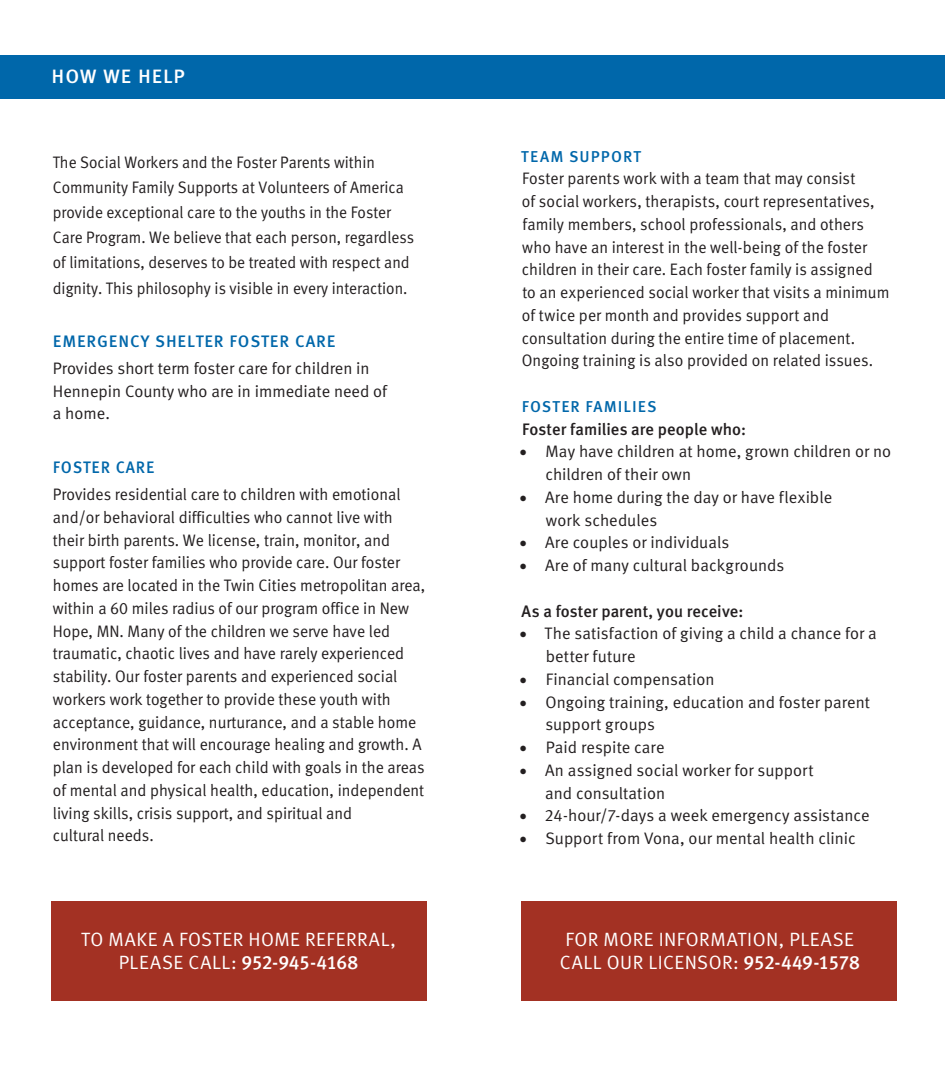
<style>
.page{position:relative;width:945px;height:1071px;background:#fff}
.page>*{position:absolute;margin:0;border:0;box-sizing:border-box;transform-origin:0 0}
.t1{font:19.25px/22.8px "Meta Normal LF";letter-spacing:.025em;color:#fff;text-align:center}
.t2{font:19.25px "Meta Medium Caps";letter-spacing:.05em;color:#fff}
.Emphasis{font:16.62px/22.8px "Meta Normal LF";color:#231f20;scale:.96 1}
.Emphasis-2{font:16.62px/22.8px "Meta Normal LF";color:#231f20}
.Emphasis-3{font:16.62px "Meta Normal LF";color:#231f20;scale:.94 1}
.t3{font:500 16.62px "Meta";letter-spacing:.005em;color:#231f20}
.t4{font:16.62px "Meta Medium LF";letter-spacing:.005em;color:#231f20}
.Emphasis-4{font:16.62px "Meta Medium Caps";letter-spacing:.05em;color:#0067aa}
.Emphasis-5{font:16.62px "Meta Medium Caps";letter-spacing:.05em;color:#0067aa;scale:.96 1}
.t5{font:15.75px "Meta Medium Caps";letter-spacing:.065em;color:#0067aa}
.s1{font-family:"Meta Medium LF"}
.s2{font-family:"Minion Pro";font-size:21px}
</style>
<div class="page">
<div style="left:0;top:56px;width:945px;height:43px;background:#0067aa"></div>
<div style="left:521px;top:901px;width:375px;height:100px;background:#a33123"></div>
<div style="left:51px;top:901px;width:376px;height:100px;background:#a33123"></div>
<p class="t2" style="left:51px;top:65px;width:135px">HOW WE HELP</p>
<p class="Emphasis-3" style="left:53px;top:153px;width:344px">The Social Workers and the Foster Parents within</p>
<p class="Emphasis-3" style="left:53px;top:178px;width:375px">Community Family Supports at Volunteers of America</p>
<p class="Emphasis-3" style="left:53px;top:203px;width:361px">provide exceptional care to the youths in the Foster</p>
<p class="Emphasis-3" style="left:53px;top:228px;width:386px">Care Program. We believe that each person, regardless</p>
<p class="Emphasis-3" style="left:53px;top:253px;width:381px">of limitations, deserves to be treated with respect and</p>
<p class="Emphasis-3" style="left:53px;top:279px;width:379px">dignity. This philosophy is visible in every interaction.</p>
<p class="Emphasis-4" style="left:53px;top:332px;width:284px">EMERGENCY SHELTER FOSTER CARE</p>
<p class="Emphasis-2" style="left:53px;top:357px;width:336px">Provides short term foster care for children in<br>Hennepin County who are in immediate need of a home.</p>
<p class="Emphasis-5" style="left:53px;top:458px;width:107px">FOSTER CARE</p>
<p class="Emphasis" style="left:53px;top:483px;width:390px">Provides residential care to children with emotional and/or behavioral difficulties who cannot live with their birth parents. We license, train, monitor, and support foster families who provide care. Our foster homes are located in the Twin Cities metropolitan area, within a 60 miles radius of our program office in New Hope, MN. Many of the children we serve have led traumatic, chaotic lives and have rarely experienced stability. Our foster parents and experienced social workers work together to provide these youth with acceptance, guidance, nurturance, and a stable home environment that will encourage healing and growth. A plan is developed for each child with goals in the areas of mental and physical health, education, independent living skills, crisis support, and spiritual and<br>cultural needs.</p>
<p class="t1" style="left:81px;top:928px;width:316px">TO MAKE A FOSTER HOME REFERRAL,<br>PLEASE CALL: <span class="s1">952-945-4168</span></p>
<p class="t5" style="left:521px;top:147px;width:121px">TEAM SUPPORT</p>
<p class="Emphasis" style="left:522px;top:167px;width:385px">Foster parents work with a team that may consist<br>of social workers, therapists, court representatives, family members, school professionals, and others who have an interest in the well-being of the foster children in their care. Each foster family is assigned to an experienced social worker that visits a minimum of twice per month and provides support and consultation during the entire time of placement.<br>Ongoing training is also provided on related issues.</p>
<p class="t5" style="left:522px;top:397px;width:136px">FOSTER FAMILIES</p>
<p class="t3" style="left:522px;top:419px;width:225px">Foster families are people who:</p>
<p class="Emphasis-2" style="left:545px;top:440px;width:347px;text-indent:-26px"><span class="s2">•</span> May have children at home, grown children or no children of their own</p>
<p class="Emphasis-2" style="left:546px;top:486px;width:288px;text-indent:-27px"><span class="s2">•</span> Are home during the day or have flexible work schedules</p>
<p class="Emphasis-2" style="left:519px;top:531px;width:212px"><span class="s2">•</span> Are couples or individuals</p>
<p class="Emphasis-2" style="left:519px;top:554px;width:267px"><span class="s2">•</span> Are of many cultural backgrounds</p>
<p class="t4" style="left:522px;top:601px;width:223px">As a foster parent, you receive:</p>
<p class="Emphasis-2" style="left:546px;top:622px;width:333px;text-indent:-27px"><span class="s2">•</span> The satisfaction of giving a child a chance for a better future</p>
<p class="Emphasis-2" style="left:519px;top:668px;width:197px"><span class="s2">•</span> Financial compensation</p>
<p class="Emphasis-2" style="left:545px;top:690px;width:326px;text-indent:-26px"><span class="s2">•</span> Ongoing training, education and foster parent support groups</p>
<p class="Emphasis-2" style="left:519px;top:736px;width:147px"><span class="s2">•</span> Paid respite care</p>
<p class="Emphasis-2" style="left:545px;top:759px;width:270px;text-indent:-26px"><span class="s2">•</span> An assigned social worker for support and consultation</p>
<p class="Emphasis-2" style="left:519px;top:804px;width:352px"><span class="s2">•</span> 24-hour/7-days a week emergency assistance</p>
<p class="Emphasis-2" style="left:519px;top:827px;width:338px"><span class="s2">•</span> Support from Vona, our mental health clinic</p>
<p class="t1" style="left:560px;top:928px;width:302px">FOR MORE INFORMATION, PLEASE<br>CALL OUR LICENSOR: <span class="s1">952-449-1578</span></p>
</div>
